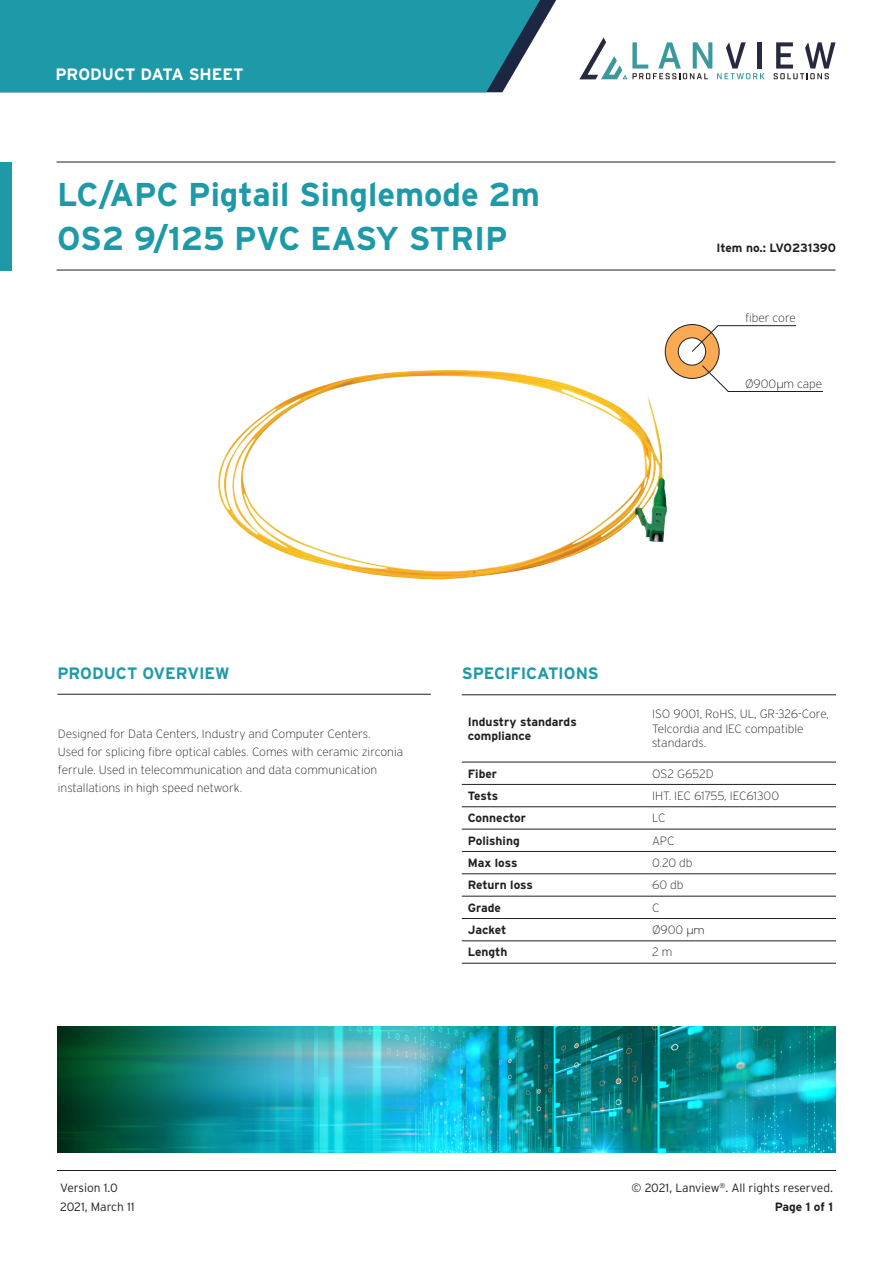
<style>
.page{position:relative;width:893px;height:1263px;background:#fff}
.page>*{position:absolute;margin:0;border:0;box-sizing:border-box;transform-origin:0 0}
.t1{font:700 33px/43.5px "Interstate";color:#1e99a8}
.t2{font:700 16.5px "Interstate";letter-spacing:-.005em;color:#1e99a8}
.t3{font:700 16.5px "Interstate";color:#fff}
.Paragraph_Style_2{font:200 12px/18px "Interstate";color:#231f20}
.righ_side_table{font:200 12px/14.4px "Interstate";color:#231f20}
.t4{font:700 12px/14.4px "Interstate";color:#231f20}
.t5{font:300 12px/19.2px "Interstate";color:#231f20}
.s1{font-family:"Nexa";font-weight:300}
.s2{font-weight:700}
</style>
<div class="page">
<svg style="left:540px;top:0;width:16px;height:28px"></svg>
<div style="left:0;top:0;width:540px;height:92px;background:#1e99a8"></div>
<svg style="left:579px;top:38px;width:186px;height:41px"></svg>
<svg style="left:774px;top:42px;width:61px;height:37px"></svg>
<hr style="left:57px;top:1170px;width:779px;height:1px;background:#231f20">
<hr style="left:57px;top:162px;width:778px;height:1px;background:#231f20">
<hr style="left:57px;top:270px;width:778px;height:1px;background:#231f20">
<div style="left:0;top:162px;width:12px;height:108px;background:#1e99a8"></div>
<img style="left:57px;top:1026px;width:779px;height:126px">
<hr style="left:57px;top:694px;width:374px;height:1px;background:#231f20">
<hr style="left:462px;top:694px;width:184px;height:1px;background:#231f20">
<hr style="left:646px;top:694px;width:190px;height:1px;background:#231f20">
<hr style="left:462px;top:762px;width:184px;height:1px;background:#231f20">
<hr style="left:646px;top:762px;width:190px;height:1px;background:#231f20">
<hr style="left:462px;top:784px;width:184px;height:1px;background:#231f20">
<hr style="left:646px;top:784px;width:190px;height:1px;background:#231f20">
<hr style="left:462px;top:806px;width:184px;height:1px;background:#231f20">
<hr style="left:646px;top:806px;width:190px;height:1px;background:#231f20">
<hr style="left:462px;top:829px;width:184px;height:1px;background:#231f20">
<hr style="left:646px;top:829px;width:190px;height:1px;background:#231f20">
<hr style="left:462px;top:851px;width:184px;height:1px;background:#231f20">
<hr style="left:646px;top:851px;width:190px;height:1px;background:#231f20">
<hr style="left:462px;top:873px;width:184px;height:1px;background:#231f20">
<hr style="left:646px;top:873px;width:190px;height:1px;background:#231f20">
<hr style="left:462px;top:896px;width:184px;height:1px;background:#231f20">
<hr style="left:646px;top:896px;width:190px;height:1px;background:#231f20">
<hr style="left:462px;top:918px;width:184px;height:1px;background:#231f20">
<hr style="left:646px;top:918px;width:190px;height:1px;background:#231f20">
<hr style="left:462px;top:940px;width:184px;height:1px;background:#231f20">
<hr style="left:646px;top:940px;width:190px;height:1px;background:#231f20">
<hr style="left:462px;top:963px;width:184px;height:1px;background:#231f20">
<hr style="left:646px;top:963px;width:190px;height:1px;background:#231f20">
<img style="left:218px;top:370px;width:449px;height:210px">
<div style="left:665px;top:324px;width:54px;height:54px;background:#f9aa53;border-radius:50%"></div>
<div style="left:665px;top:324px;width:54px;height:55px;border:1px solid #231f20;border-radius:50%"></div>
<div style="left:678px;top:338px;width:28px;height:27px;background:#fff;border-radius:50%"></div>
<div style="left:678px;top:337px;width:28px;height:28px;border:1px solid #231f20;border-radius:50%"></div>
<svg style="left:691px;top:325px;width:105px;height:28px"></svg>
<svg style="left:701px;top:365px;width:122px;height:27px"></svg>
<h2 class="t3" style="left:55px;top:64px;width:190px">PRODUCT DATA SHEET</h2>
<p class="t1" style="left:57px;top:173px;width:484px">LC/APC Pigtail Singlemode 2m<br>OS2 9/125 PVC EASY STRIP</p>
<p class="t4" style="left:716px;top:240px;width:121px">Item no.: LVO231390</p>
<p class="righ_side_table" style="left:745px;top:311px;width:53px">fiber core</p>
<p class="righ_side_table" style="left:745px;top:376px;width:79px">Ø900<span class="s1">μ</span>m cape</p>
<p class="t2" style="left:57px;top:664px;width:174px">PRODUCT OVERVIEW</p>
<p class="t2" style="left:462px;top:664px;width:138px">SPECIFICATIONS</p>
<p class="t4" style="left:468px;top:714px;width:110px">Industry standards compliance</p>
<p class="righ_side_table" style="left:652px;top:707px;width:179px">ISO 9001, RoHS, UL, GR-326-Core,<br>Telcordia and IEC compatible standards.</p>
<p class="t4" style="left:468px;top:766px;width:31px">Fiber</p>
<p class="righ_side_table" style="left:652px;top:766px;width:63px">OS2 G652D</p>
<p class="t4" style="left:468px;top:788px;width:32px">Tests</p>
<p class="righ_side_table" style="left:652px;top:788px;width:129px">IHT. IEC 61755, IEC61300</p>
<p class="t4" style="left:468px;top:811px;width:60px">Connector</p>
<p class="righ_side_table" style="left:652px;top:811px;width:15px">LC</p>
<p class="t4" style="left:468px;top:833px;width:53px">Polishing</p>
<p class="righ_side_table" style="left:652px;top:833px;width:24px">APC</p>
<p class="t4" style="left:468px;top:855px;width:51px">Max loss</p>
<p class="righ_side_table" style="left:652px;top:855px;width:42px">0.20 db</p>
<p class="t4" style="left:468px;top:878px;width:67px">Return loss</p>
<p class="righ_side_table" style="left:652px;top:878px;width:33px">60 db</p>
<p class="t4" style="left:468px;top:900px;width:35px">Grade</p>
<p class="righ_side_table" style="left:652px;top:900px;width:9px">C</p>
<p class="t4" style="left:468px;top:922px;width:40px">Jacket</p>
<p class="righ_side_table" style="left:652px;top:923px;width:54px">Ø900 <span class="s1">μm</span></p>
<p class="t4" style="left:468px;top:945px;width:41px">Length</p>
<p class="righ_side_table" style="left:652px;top:945px;width:22px">2 m</p>
<p class="Paragraph_Style_2" style="left:58px;top:725px;width:314px">Designed for Data Centers, Industry and Computer Centers.</p>
<p class="Paragraph_Style_2" style="left:58px;top:743px;width:347px">Used for splicing fibre optical cables. Comes with ceramic zirconia ferrule. Used in telecommunication and data communication installations in high speed network.</p>
<p class="t5" style="left:60px;top:1178px;width:76px">Version 1.0<br>2021, March 11</p>
<p class="t5" style="left:631px;top:1178px;width:203px;text-align:right">© 2021, Lanview<sup>®</sup>. All rights reserved.<br><span class="s2">Page 1 of 1</span></p>
</div>
